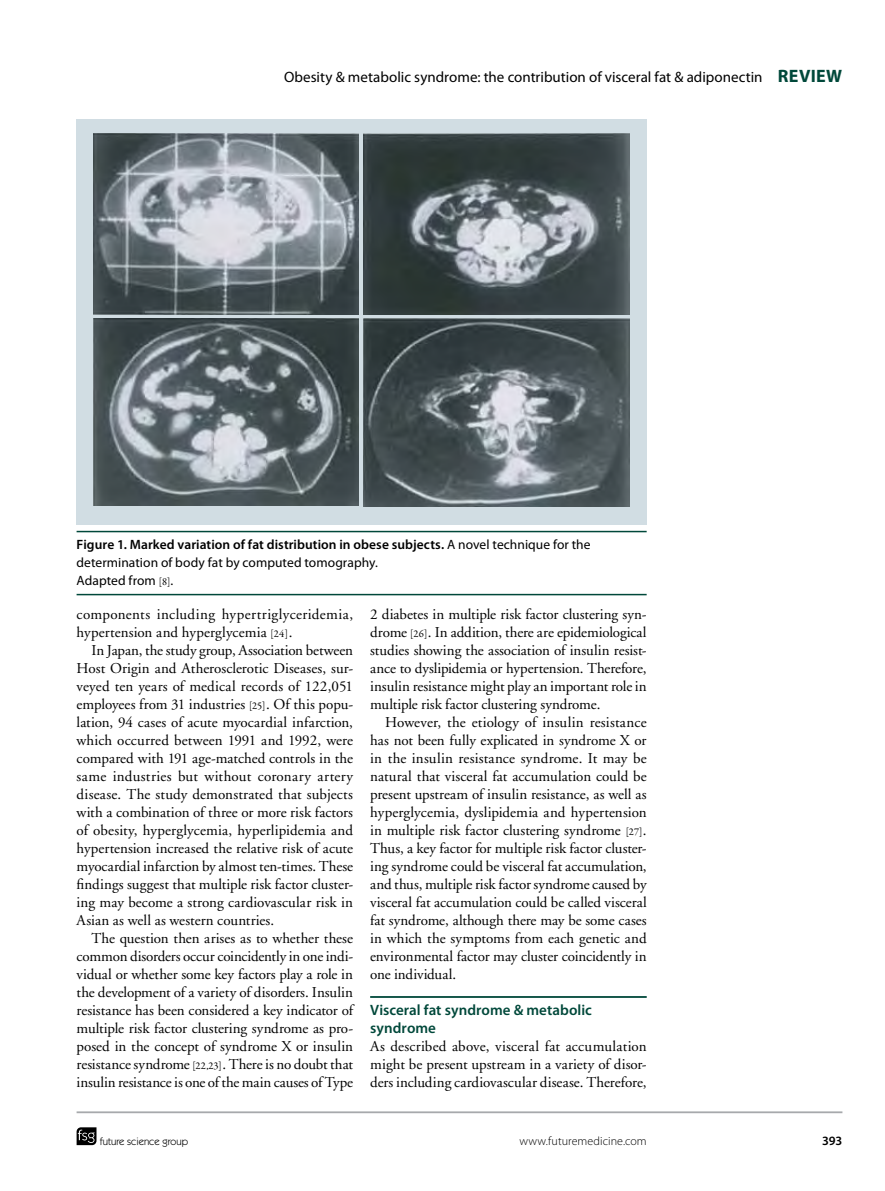
<style>
.page{position:relative;width:885px;height:1191px;background:#fff}
.page>*{position:absolute;margin:0;border:0;box-sizing:border-box;transform-origin:0 0}
.t1{font:15px/18px "Adobe Garamond";color:#000;text-align:justify}
.t2{font:15px/18px "Adobe Garamond";letter-spacing:.02em;color:#000}
.t3{font:15px "Myriad Pro";color:#000}
.t4{font:600 15px/18px "Myriad Pro";letter-spacing:.005em;color:#00483a}
.t5{font:13.5px/18px "Myriad Pro";letter-spacing:.005em;color:#000}
.t6{font:600 12.75px "Myriad Pro";color:#000}
.t7{font:300 12px "Myriad Pro";letter-spacing:.005em;color:#000}
.t8{font:10.5px "Itc Kabel";color:#000}
.s1{font-weight:700;font-size:18px;color:#00483a}
.s2{font-weight:600}
.s3{font-family:"Garamond Premr Pro";font-size:10.5px}
</style>
<div class="page">
<svg style="left:77px;top:1127px;width:19px;height:18px"></svg>
<hr style="left:77px;top:1111px;width:765px;height:2px;background:#a7a9ac">
<hr style="left:77px;top:531px;width:569px;height:1px;background:#00483a">
<hr style="left:77px;top:594px;width:569px;height:1px;background:#00483a">
<hr style="left:370px;top:996px;width:276px;height:2px;background:#00483a">
<div style="left:77px;top:119px;width:569px;height:405px;background:#d1dde3"></div>
<img style="left:93px;top:133px;width:265px;height:181px">
<img style="left:363px;top:133px;width:266px;height:181px">
<img style="left:93px;top:318px;width:265px;height:187px">
<img style="left:363px;top:318px;width:266px;height:188px">
<p class="t3" style="left:284px;top:67px;width:559px">Obesity &amp; metabolic syndrome: the contribution of visceral fat &amp; adiponectin <span class="s1">REVIEW</span></p>
<p class="t5" style="left:77px;top:535px;width:515px"><span class="s2">Figure 1. Marked variation of fat distribution in obese subjects.</span> A novel technique for the determination of body fat by computed tomography.<br>Adapted from <span class="s3">[8]</span>.</p>
<p class="t2" style="left:77px;top:605px;width:278px">components including hypertriglyceridemia, hypertension and hyperglycemia <span class="s3">[24]</span>.</p>
<p class="t1" style="left:77px;top:641px;width:278px;text-indent:15px">In Japan, the study group, Association between Host Origin and Atherosclerotic Diseases, sur&shy;veyed ten years of medical records of 122,051 employees from 31 industries <span class="s3">[25]</span>. Of this popu&shy;lation, 94 cases of acute myocardial infarction, which occurred between 1991 and 1992, were compared with 191 age-matched controls in the same industries but without coronary artery disease. The study demonstrated that subjects with a combination of three or more risk factors of obesity, hyperglycemia, hyperlipidemia and hypertension increased the relative risk of acute myocardial infarction by almost ten-times. These findings suggest that multiple risk factor cluster&shy;ing may become a strong cardiovascular risk in Asian as well as western countries.</p>
<p class="t1" style="left:77px;top:929px;width:278px;text-indent:15px">The question then arises as to whether these common disorders occur coincidently in one indi&shy;vidual or whether some key factors play a role in the development of a variety of disorders. Insulin resistance has been considered a key indicator of multiple risk factor clustering syndrome as pro&shy;posed in the concept of syndrome X or insulin resistance syndrome <span class="s3">[22,23]</span>. There is no doubt that insulin resistance is one of the main causes of Type</p>
<p class="t1" style="left:370px;top:605px;width:278px">2 diabetes in multiple risk factor clustering syn&shy;drome <span class="s3">[26]</span>. In addition, there are epidemiological studies showing the association of insulin resist&shy;ance to dyslipidemia or hypertension. Therefore, insulin resistance might play an important role in multiple risk factor clustering syndrome.</p>
<p class="t1" style="left:370px;top:713px;width:278px;text-indent:15px">However, the etiology of insulin resistance has not been fully explicated in syndrome X or in the insulin resistance syndrome. It may be natural that visceral fat accumulation could be present upstream of insulin resistance, as well as hyperglycemia, dyslipidemia and hypertension in multiple risk factor clustering syndrome <span class="s3">[27]</span>.<br>Thus, a key factor for multiple risk factor cluster&shy;ing syndrome could be visceral fat accumulation, and thus, multiple risk factor syndrome caused by visceral fat accumulation could be called visceral fat syndrome, although there may be some cases in which the symptoms from each genetic and environmental factor may cluster coincidently in one individual.</p>
<p class="t4" style="left:370px;top:1000px;width:223px">Visceral fat syndrome &amp; metabolic syndrome</p>
<p class="t1" style="left:370px;top:1037px;width:278px">As described above, visceral fat accumulation might be present upstream in a variety of disor&shy;ders including cardiovascular disease. Therefore,</p>
<p class="t8" style="left:100px;top:1135px;width:90px">future science group</p>
<p class="t7" style="left:519px;top:1134px;width:129px">www.futuremedicine.com</p>
<p class="t6" style="left:822px;top:1132px;width:22px">393</p>
</div>
